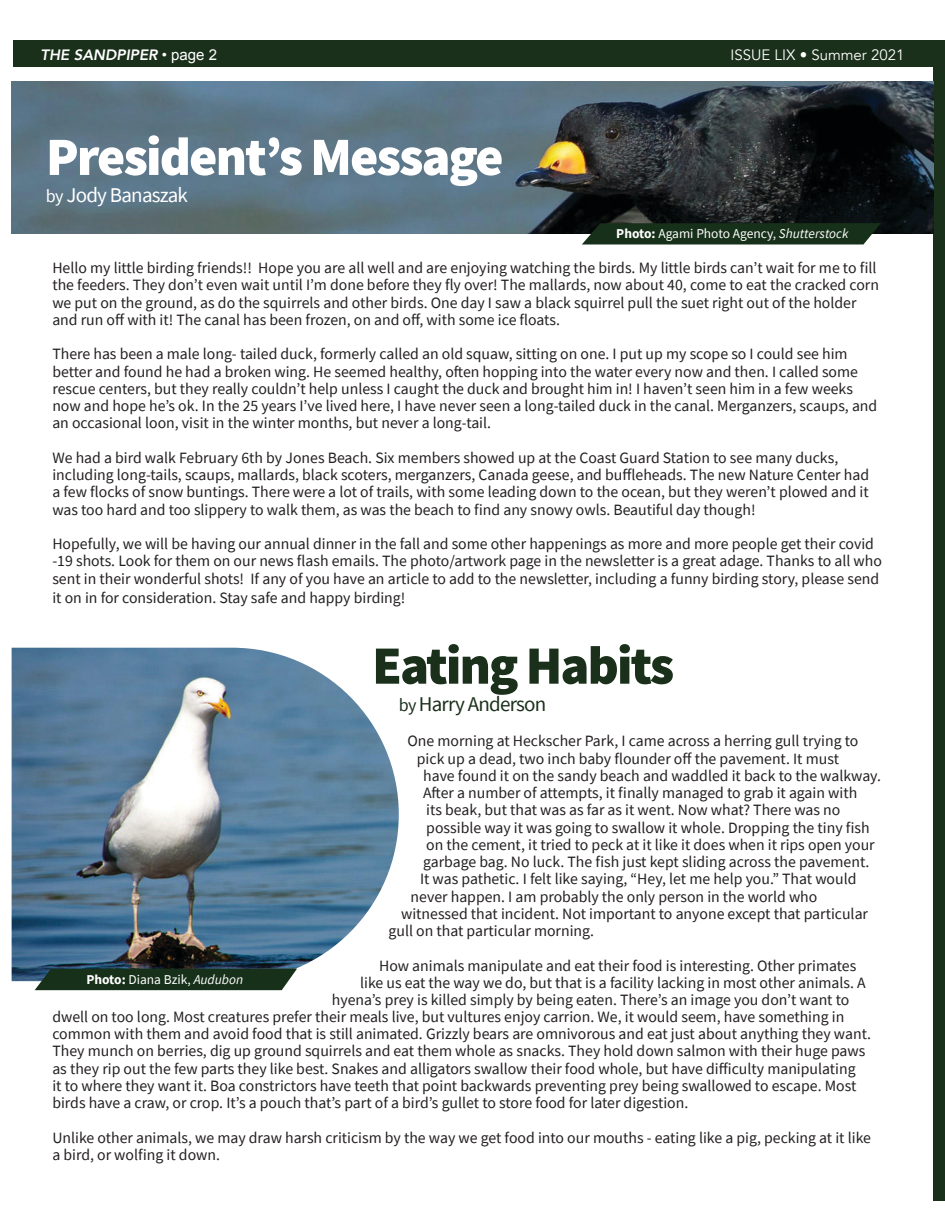
<style>
.page{position:relative;width:945px;height:1215px;background:#fff}
.page>*{position:absolute;margin:0;border:0;box-sizing:border-box;transform-origin:0 0}
.t1{font:900 54px "Source Sans Pro";letter-spacing:-.035em;color:#fff}
.t2{font:900 54px "Source Sans Pro";letter-spacing:-.035em;color:#1a301b}
.t3{font:21px "Source Sans Pro";letter-spacing:-.035em;color:#1a301b}
.t4{font:21px "Source Sans Pro";letter-spacing:-.035em;color:#fff}
.t5{font:15.75px/17.2px "Source Sans Pro";color:#231f20}
.t6{font:15px "Avenir";color:#fff}
.t7{font:italic 800 15px "Avenir";color:#fff}
.t8{font:13.5px "Source Sans Pro";color:#fff}
.s1{font-family:"Arial";font-weight:400;font-style:normal}
.s2{font-size:18px}
.s3{font-weight:700}
.s4{font-style:italic}
</style>
<div class="page">
<div style="left:933px;top:68px;width:12px;height:1134px;background:#1a301b"></div>
<div style="left:14px;top:40px;width:918px;height:28px;background:#1a301b"></div>
<div style="left:932px;top:40px;width:13px;height:28px;background:#1a301b"></div>
<img style="left:12px;top:81px;width:921px;height:153px">
<svg style="left:582px;top:223px;width:299px;height:21px;background:#1d341f"></svg>
<img style="left:12px;top:648px;width:387px;height:333px">
<div style="left:35px;top:969px;width:262px;height:21px;background:#173019"></div>
<p class="t7" style="left:40px;top:46px;width:178px">THE SANDPIPER <span class="s1">• page 2</span></p>
<p class="t6" style="left:731px;top:46px;width:175px">ISSUE LIX • Summer 2021</p>
<p class="t1" style="left:46px;top:120px;width:459px">President’s Message</p>
<p class="t4" style="left:46px;top:182px;width:144px"><span class="s2">by</span> Jody Banaszak</p>
<p class="t8" style="left:616px;top:225px;width:234px"><span class="s3">Photo:</span> Agami Photo Agency, <span class="s4">Shutterstock</span></p>
<p class="t5" style="left:52px;top:259px;width:828px">Hello my little birding friends!! Hope you are all well and are enjoying watching the birds. My little birds can’t wait for me to fill the feeders. They don’t even wait until I’m done before they fly over! The mallards, now about 40, come to eat the cracked corn we put on the ground, as do the squirrels and other birds. One day I saw a black squirrel pull the suet right out of the holder and run off with it! The canal has been frozen, on and off, with some ice floats.</p>
<p class="t5" style="left:52px;top:345px;width:826px">There has been a male long- tailed duck, formerly called an old squaw, sitting on one. I put up my scope so I could see him better and found he had a broken wing. He seemed healthy, often hopping into the water every now and then. I called some rescue centers, but they really couldn’t help unless I caught the duck and brought him in! I haven’t seen him in a few weeks now and hope he’s ok. In the 25 years I’ve lived here, I have never seen a long-tailed duck in the canal. Merganzers, scaups, and an occasional loon, visit in the winter months, but never a long-tail.</p>
<p class="t5" style="left:52px;top:449px;width:818px">We had a bird walk February 6th by Jones Beach. Six members showed up at the Coast Guard Station to see many ducks, including long-tails, scaups, mallards, black scoters, merganzers, Canada geese, and buffleheads. The new Nature Center had a few flocks of snow buntings. There were a lot of trails, with some leading down to the ocean, but they weren’t plowed and it was too hard and too slippery to walk them, as was the beach to find any snowy owls. Beautiful day though!</p>
<p class="t5" style="left:52px;top:535px;width:831px">Hopefully, we will be having our annual dinner in the fall and some other happenings as more and more people get their covid -19 shots. Look for them on our news flash emails. The photo/artwork page in the newsletter is a great adage. Thanks to all who sent in their wonderful shots! If any of you have an article to add to the newsletter, including a funny birding story, please send</p>
<p class="t5" style="left:52px;top:589px;width:355px">it on in for consideration. Stay safe and happy birding!</p>
<p class="t2" style="left:372px;top:628px;width:304px">Eating Habits</p>
<p class="t3" style="left:399px;top:690px;width:149px"><span class="s2">by</span> Harry Anderson</p>
<p class="t5" style="left:407px;top:732px;width:453px">One morning at Heckscher Park, I came across a herring gull trying to</p>
<p class="t5" style="left:417px;top:750px;width:424px">pick up a dead, two inch baby flounder off the pavement. It must</p>
<p class="t5" style="left:423px;top:767px;width:459px">have found it on the sandy beach and waddled it back to the walkway.</p>
<p class="t5" style="left:423px;top:784px;width:436px">After a number of attempts, it finally managed to grab it again with</p>
<p class="t5" style="left:426px;top:801px;width:416px">its beak, but that was as far as it went. Now what? There was no</p>
<p class="t5" style="left:426px;top:819px;width:445px">possible way it was going to swallow it whole. Dropping the tiny fish</p>
<p class="t5" style="left:426px;top:836px;width:450px">on the cement, it tried to peck at it like it does when it rips open your</p>
<p class="t5" style="left:423px;top:853px;width:448px">garbage bag. No luck. The fish just kept sliding across the pavement.</p>
<p class="t5" style="left:420px;top:870px;width:438px">It was pathetic. I felt like saying, “Hey, let me help you.” That would</p>
<p class="t5" style="left:411px;top:888px;width:408px">never happen. I am probably the only person in the world who</p>
<p class="t5" style="left:401px;top:905px;width:468px">witnessed that incident. Not important to anyone except that particular</p>
<p class="t5" style="left:389px;top:922px;width:207px">gull on that particular morning.</p>
<p class="t5" style="left:360px;top:957px;width:507px;text-align:center">How animals manipulate and eat their food is interesting. Other primates<br>like us eat the way we do, but that is a facility lacking in most other animals. A</p>
<p class="t8" style="left:86px;top:971px;width:158px"><span class="s3">Photo:</span> Diana Bzik, <span class="s4">Audubon</span></p>
<p class="t5" style="left:52px;top:991px;width:820px;text-indent:279px">hyena’s prey is killed simply by being eaten. There’s an image you don’t want to dwell on too long. Most creatures prefer their meals live, but vultures enjoy carrion. We, it would seem, have something in common with them and avoid food that is still animated. Grizzly bears are omnivorous and eat just about anything they want.<br>They munch on berries, dig up ground squirrels and eat them whole as snacks. They hold down salmon with their huge paws as they rip out the few parts they like best. Snakes and alligators swallow their food whole, but have difficulty manipulating<br>it to where they want it. Boa constrictors have teeth that point backwards preventing prey being swallowed to escape. Most birds have a craw, or crop. It’s a pouch that’s part of a bird’s gullet to store food for later digestion.</p>
<p class="t5" style="left:52px;top:1129px;width:820px">Unlike other animals, we may draw harsh criticism by the way we get food into our mouths - eating like a pig, pecking at it like a bird, or wolfing it down.</p>
</div>
